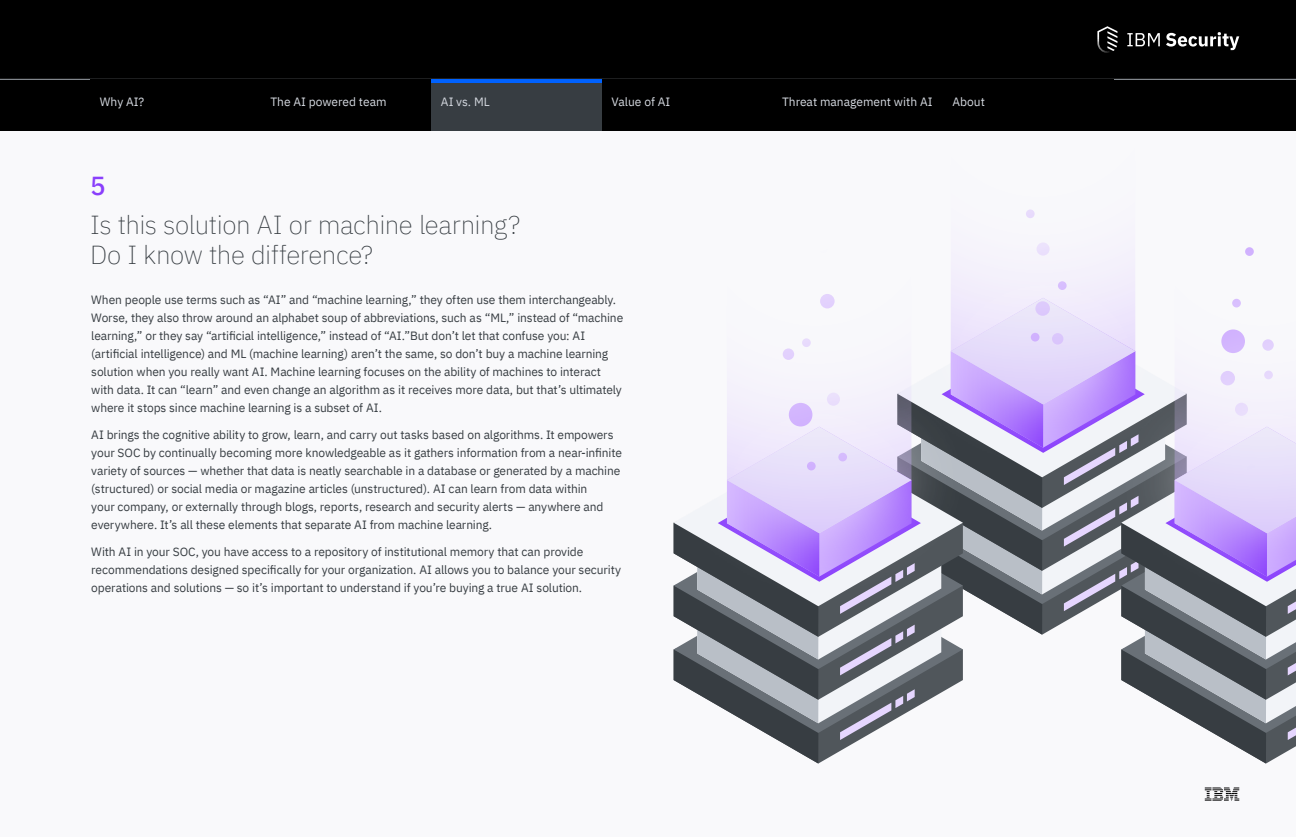
<style>
.page{position:relative;width:1296px;height:837px;background:#fff}
.page>*{position:absolute;margin:0;border:0;box-sizing:border-box;transform-origin:0 0}
.t1{font:200 26px/30px "IBM Plex Sans";letter-spacing:-.015em;color:#373d42}
.t2{font:500 26px "IBM Plex Sans";color:#8a3ffc}
.t3{font:12px/18px "IBM Plex Sans";letter-spacing:-.01em;color:#373d42}
.t4{font:12px "IBM Plex Sans";color:#d5d9e0}
</style>
<div class="page">
<div style="left:0;top:130px;width:1296px;height:707px;background:#f9f9fb"></div>
<svg style="left:1205px;top:788px;width:34px;height:12px"></svg>
<svg style="left:951px;top:248px;width:184px;height:50px"></svg>
<svg style="left:1058px;top:281px;width:9px;height:9px"></svg>
<svg style="left:1026px;top:209px;width:9px;height:9px"></svg>
<div style="left:1037px;top:242px;width:13px;height:14px;background:#ebe1fc;border-radius:7px"></div>
<div style="left:820px;top:294px;width:15px;height:14px;background:#e4d4fd;border-radius:7px"></div>
<svg style="left:1245px;top:247px;width:9px;height:9px"></svg>
<svg style="left:674px;top:298px;width:622px;height:466px"></svg>
<div style="left:0;top:0;width:1296px;height:131px;background:#000"></div>
<hr style="left:0;top:79px;width:1296px;height:1px;background:#9fa5ad">
<svg style="left:1127px;top:32px;width:112px;height:18px"></svg>
<svg style="left:1097px;top:26px;width:20px;height:27px"></svg>
<div style="left:431px;top:82px;width:171px;height:49px;background:#373d42"></div>
<hr style="left:431px;top:80px;width:171px;height:3px;background:#0062ff">
<p class="t4" style="left:100px;top:92px;width:46px">Why AI?</p>
<p class="t4" style="left:270px;top:93px;width:118px">The AI powered team</p>
<p class="t4" style="left:441px;top:93px;width:50px">AI vs. ML</p>
<p class="t4" style="left:612px;top:93px;width:60px">Value of AI</p>
<p class="t4" style="left:782px;top:93px;width:152px">Threat management with AI</p>
<p class="t4" style="left:953px;top:92px;width:34px">About</p>
<h1 class="t2" style="left:90px;top:166px;width:17px">5</h1>
<h1 class="t1" style="left:90px;top:208px;width:432px">Is this solution AI or machine learning?<br>Do I know the difference?</h1>
<p class="t3" style="left:91px;top:290px;width:534px">When people use terms such as “AI” and “machine learning,” they often use them interchangeably.<br>Worse, they also throw around an alphabet soup of abbreviations, such as “ML,” instead of “machine learning,” or they say “artificial intelligence,” instead of “AI.”But don’t let that confuse you: AI (artificial intelligence) and ML (machine learning) aren’t the same, so don’t buy a machine learning solution when you really want AI. Machine learning focuses on the ability of machines to interact with data. It can “learn” and even change an algorithm as it receives more data, but that’s ultimately where it stops since machine learning is a subset of AI.</p>
<p class="t3" style="left:91px;top:425px;width:532px">AI brings the cognitive ability to grow, learn, and carry out tasks based on algorithms. It empowers your SOC by continually becoming more knowledgeable as it gathers information from a near-infinite variety of sources — whether that data is neatly searchable in a database or generated by a machine (structured) or social media or magazine articles (unstructured). AI can learn from data within<br>your company, or externally through blogs, reports, research and security alerts — anywhere and everywhere. It’s all these elements that separate AI from machine learning.</p>
<p class="t3" style="left:91px;top:542px;width:531px">With AI in your SOC, you have access to a repository of institutional memory that can provide recommendations designed specifically for your organization. AI allows you to balance your security operations and solutions — so it’s important to understand if you’re buying a true AI solution.</p>
</div>
